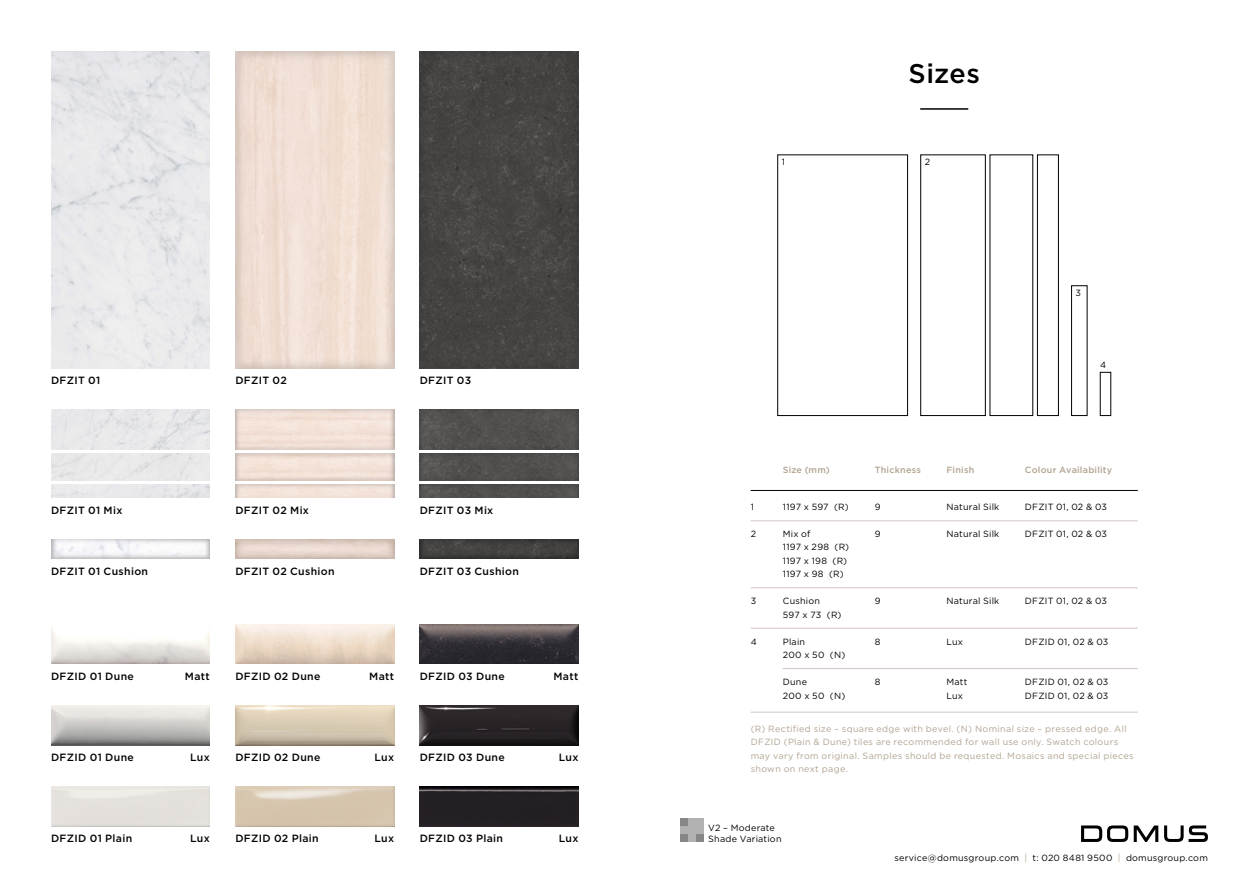
<style>
.page{position:relative;width:1259px;height:893px;background:#fff}
.page>*{position:absolute;margin:0;border:0;box-sizing:border-box;transform-origin:0 0}
.t1{font:500 27px "Gotham";letter-spacing:.02em;color:#000}
.t2{font:500 10.5px "Gotham";letter-spacing:.03em;color:#000}
.TABLE_DATA{font:9px "Gotham";letter-spacing:.025em;color:#000}
.TABLE_DATA-2{font:9px/13.5px "Gotham";letter-spacing:.035em;color:#b2a391}
.TABLE_DATA-3{font:500 9px "Gotham";letter-spacing:.025em;color:#b2a391}
.s1{color:#b2a391}
</style>
<div class="page">
<svg style="left:1164px;top:825px;width:44px;height:17px"></svg>
<svg style="left:1081px;top:825px;width:77px;height:17px"></svg>
<hr style="left:920px;top:108px;width:48px;height:2px;background:#000">
<div style="left:680px;top:819px;width:8px;height:7px;background:#878787"></div>
<div style="left:688px;top:819px;width:8px;height:7px;background:#b3b2b2"></div>
<div style="left:696px;top:819px;width:8px;height:7px;background:#b3b2b2"></div>
<div style="left:680px;top:826px;width:8px;height:8px;background:#b3b2b2"></div>
<div style="left:688px;top:826px;width:8px;height:8px;background:#b3b2b2"></div>
<div style="left:696px;top:826px;width:8px;height:8px;background:#b3b2b2"></div>
<div style="left:680px;top:834px;width:8px;height:8px;background:#878787"></div>
<div style="left:688px;top:834px;width:8px;height:8px;background:#b3b2b2"></div>
<div style="left:696px;top:834px;width:8px;height:8px;background:#878787"></div>
<hr style="left:750px;top:490px;width:387px;height:1px;background:#000">
<hr style="left:750px;top:520px;width:387px;height:1px;background:#d1c7c4">
<hr style="left:750px;top:587px;width:387px;height:1px;background:#d1c7c4">
<hr style="left:750px;top:628px;width:387px;height:1px;background:#d1c7c4">
<hr style="left:783px;top:668px;width:354px;height:1px;background:#d1c7c4">
<hr style="left:750px;top:712px;width:387px;height:1px;background:#d1c7c4">
<div style="left:777px;top:155px;width:130px;height:261px;border:1px solid #000"></div>
<div style="left:920px;top:155px;width:65px;height:261px;border:1px solid #000"></div>
<div style="left:1037px;top:155px;width:21px;height:261px;border:1px solid #000"></div>
<div style="left:1071px;top:286px;width:16px;height:130px;border:1px solid #000"></div>
<img style="left:51px;top:51px;width:159px;height:318px">
<img style="left:235px;top:51px;width:159px;height:318px">
<div style="left:420px;top:51px;width:158px;height:318px;background:#454442"></div>
<img style="left:51px;top:539px;width:159px;height:20px">
<img style="left:420px;top:539px;width:158px;height:20px">
<img style="left:51px;top:485px;width:159px;height:13px">
<div style="left:51px;top:454px;width:159px;height:26px;background:#e8e8e8"></div>
<img style="left:51px;top:410px;width:159px;height:40px">
<img style="left:235px;top:484px;width:159px;height:14px">
<img style="left:235px;top:454px;width:159px;height:26px">
<img style="left:235px;top:410px;width:159px;height:40px">
<img style="left:420px;top:484px;width:158px;height:14px">
<img style="left:420px;top:454px;width:158px;height:26px">
<img style="left:420px;top:410px;width:158px;height:40px">
<img style="left:420px;top:786px;width:158px;height:40px">
<img style="left:420px;top:624px;width:158px;height:40px">
<img style="left:51px;top:705px;width:159px;height:40px">
<img style="left:420px;top:705px;width:158px;height:40px">
<p class="t2" style="left:51px;top:374px;width:51px">DFZIT 01</p>
<p class="t2" style="left:235px;top:374px;width:53px">DFZIT 02</p>
<p class="t2" style="left:420px;top:374px;width:53px">DFZIT 03</p>
<p class="t2" style="left:51px;top:503px;width:73px">DFZIT 01 Mix</p>
<p class="t2" style="left:235px;top:503px;width:75px">DFZIT 02 Mix</p>
<p class="t2" style="left:420px;top:503px;width:75px">DFZIT 03 Mix</p>
<p class="t2" style="left:51px;top:564px;width:99px">DFZIT 01 Cushion</p>
<p class="t2" style="left:235px;top:564px;width:101px">DFZIT 02 Cushion</p>
<p class="t2" style="left:420px;top:564px;width:101px">DFZIT 03 Cushion</p>
<p class="t2" style="left:51px;top:669px;width:84px">DFZID 01 Dune</p>
<p class="t2" style="left:185px;top:669px;width:27px">Matt</p>
<p class="t2" style="left:235px;top:669px;width:87px">DFZID 02 Dune</p>
<p class="t2" style="left:369px;top:669px;width:27px">Matt</p>
<p class="t2" style="left:420px;top:669px;width:87px">DFZID 03 Dune</p>
<p class="t2" style="left:553px;top:669px;width:27px">Matt</p>
<p class="t2" style="left:51px;top:750px;width:84px">DFZID 01 Dune</p>
<p class="t2" style="left:190px;top:750px;width:21px">Lux</p>
<p class="t2" style="left:235px;top:750px;width:87px">DFZID 02 Dune</p>
<p class="t2" style="left:374px;top:750px;width:21px">Lux</p>
<p class="t2" style="left:420px;top:750px;width:87px">DFZID 03 Dune</p>
<p class="t2" style="left:559px;top:750px;width:21px">Lux</p>
<p class="t2" style="left:51px;top:831px;width:83px">DFZID 01 Plain</p>
<p class="t2" style="left:190px;top:831px;width:21px">Lux</p>
<p class="t2" style="left:235px;top:831px;width:85px">DFZID 02 Plain</p>
<p class="t2" style="left:374px;top:831px;width:21px">Lux</p>
<p class="t2" style="left:420px;top:831px;width:85px">DFZID 03 Plain</p>
<p class="t2" style="left:559px;top:831px;width:21px">Lux</p>
<p class="t1" style="left:908px;top:55px;width:73px">Sizes</p>
<p class="TABLE_DATA" style="left:782px;top:156px;width:5px">1</p>
<p class="TABLE_DATA" style="left:924px;top:156px;width:7px">2</p>
<p class="TABLE_DATA" style="left:1075px;top:287px;width:7px">3</p>
<p class="TABLE_DATA" style="left:1100px;top:359px;width:8px">4</p>
<p class="TABLE_DATA-3" style="left:874px;top:464px;width:48px">Thickness</p>
<p class="TABLE_DATA-3" style="left:1025px;top:464px;width:89px">Colour Availability</p>
<p class="TABLE_DATA" style="left:874px;top:501px;width:7px">9</p>
<p class="TABLE_DATA" style="left:874px;top:528px;width:7px">9</p>
<p class="TABLE_DATA-3" style="left:946px;top:464px;width:29px">Finish</p>
<p class="TABLE_DATA" style="left:946px;top:501px;width:54px">Natural Silk</p>
<p class="TABLE_DATA" style="left:946px;top:528px;width:54px">Natural Silk</p>
<p class="TABLE_DATA-3" style="left:783px;top:464px;width:49px">Size (mm)</p>
<p class="TABLE_DATA" style="left:783px;top:501px;width:67px">1197 x 597 (R)</p>
<p class="TABLE_DATA" style="left:783px;top:528px;width:29px">Mix of</p>
<p class="TABLE_DATA" style="left:783px;top:541px;width:68px">1197 x 298 (R)</p>
<p class="TABLE_DATA" style="left:783px;top:555px;width:66px">1197 x 198 (R)</p>
<p class="TABLE_DATA" style="left:783px;top:568px;width:62px">1197 x 98 (R)</p>
<p class="TABLE_DATA" style="left:783px;top:595px;width:39px">Cushion</p>
<p class="TABLE_DATA" style="left:783px;top:609px;width:60px">597 x 73 (R)</p>
<p class="TABLE_DATA" style="left:783px;top:636px;width:24px">Plain</p>
<p class="TABLE_DATA" style="left:783px;top:649px;width:64px">200 x 50 (N)</p>
<p class="TABLE_DATA" style="left:783px;top:676px;width:26px">Dune</p>
<p class="TABLE_DATA" style="left:783px;top:690px;width:64px">200 x 50 (N)</p>
<p class="TABLE_DATA" style="left:1025px;top:501px;width:84px">DFZIT 01, 02 &amp; 03</p>
<p class="TABLE_DATA" style="left:1025px;top:528px;width:84px">DFZIT 01, 02 &amp; 03</p>
<p class="TABLE_DATA" style="left:750px;top:501px;width:5px">1</p>
<p class="TABLE_DATA" style="left:750px;top:528px;width:7px">2</p>
<p class="TABLE_DATA" style="left:946px;top:595px;width:54px">Natural Silk</p>
<p class="TABLE_DATA" style="left:946px;top:636px;width:18px">Lux</p>
<p class="TABLE_DATA" style="left:946px;top:676px;width:23px">Matt</p>
<p class="TABLE_DATA" style="left:946px;top:690px;width:18px">Lux</p>
<p class="TABLE_DATA-2" style="left:750px;top:721px;width:384px">(R) Rectified size – square edge with bevel. (N) Nominal size – pressed edge. All DFZID (Plain &amp; Dune) tiles are recommended for wall use only. Swatch colours may vary from original. Samples should be requested. Mosaics and special pieces shown on next page.</p>
<p class="TABLE_DATA" style="left:874px;top:595px;width:7px">9</p>
<p class="TABLE_DATA" style="left:874px;top:636px;width:7px">8</p>
<p class="TABLE_DATA" style="left:874px;top:676px;width:7px">8</p>
<p class="TABLE_DATA" style="left:1025px;top:595px;width:84px">DFZIT 01, 02 &amp; 03</p>
<p class="TABLE_DATA" style="left:1025px;top:636px;width:85px">DFZID 01, 02 &amp; 03</p>
<p class="TABLE_DATA" style="left:1025px;top:676px;width:85px">DFZID 01, 02 &amp; 03</p>
<p class="TABLE_DATA" style="left:1025px;top:690px;width:85px">DFZID 01, 02 &amp; 03</p>
<p class="TABLE_DATA" style="left:750px;top:595px;width:7px">3</p>
<p class="TABLE_DATA" style="left:750px;top:636px;width:8px">4</p>
<p class="TABLE_DATA" style="left:708px;top:822px;width:68px">V2 – Moderate</p>
<p class="TABLE_DATA" style="left:708px;top:833px;width:75px">Shade Variation</p>
<p class="TABLE_DATA" style="left:894px;top:852px;width:315px">service@domusgroup.com <span class="s1">|</span> t: 020 8481 9500 <span class="s1">|</span> domusgroup.com</p>
</div>
